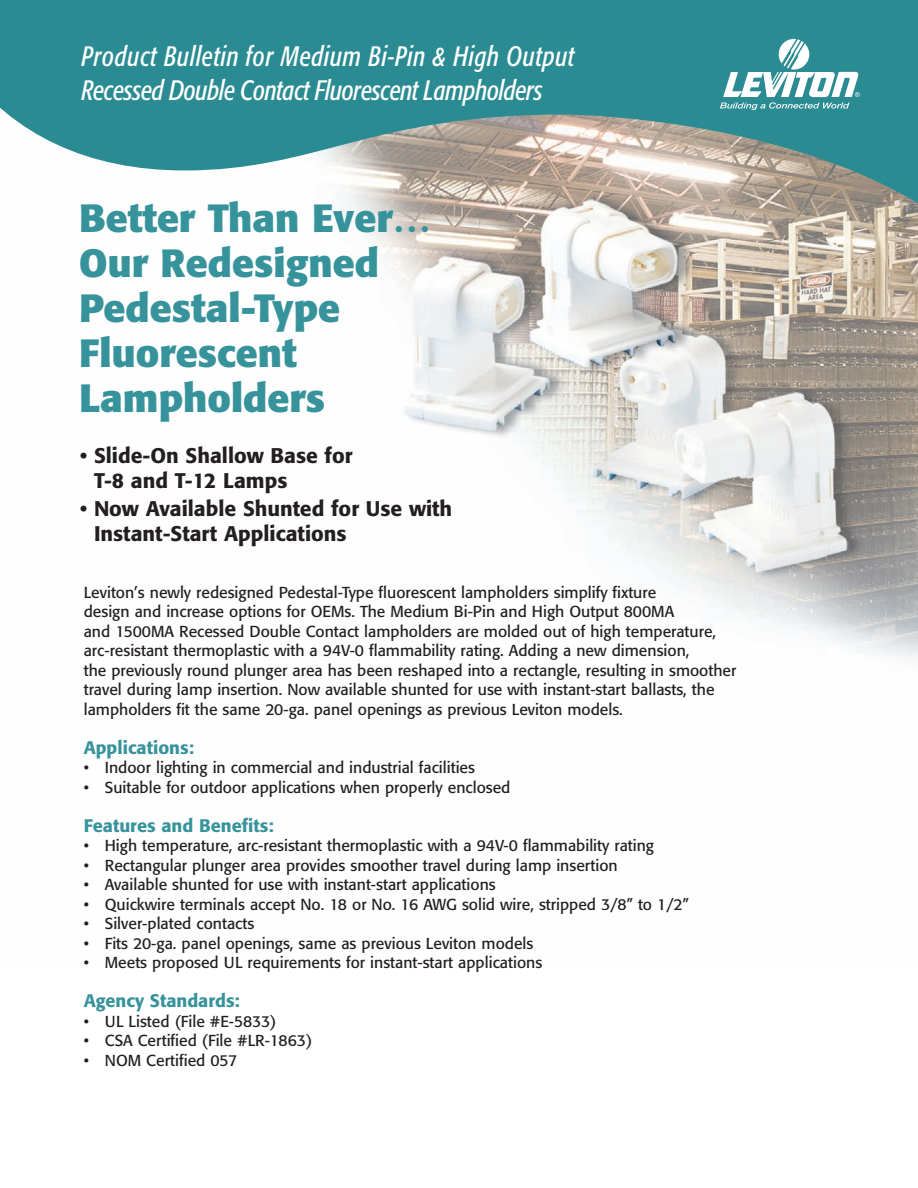
<style>
.page{position:relative;width:918px;height:1188px;background:#fff}
.page>*{position:absolute;margin:0;border:0;box-sizing:border-box;transform-origin:0 0}
.t1{font:700 39px/45px "Formata";color:#37939b}
.t2{font:italic condensed 27.9px/33.6px "Formata";color:#fff;scale:.9 1}
.t3{font:500 21px/24.8px "Formata";color:#231f20}
.t4{font:500 18px "Formata";color:#37939b}
.t5{font:15.75px/19.5px "Formata";color:#231f20}
</style>
<div class="page">
<img style="left:360px;top:214px;width:558px;height:444px">
<svg style="left:0;top:0;width:918px;height:214px;background:#64a1a2"></svg>
<svg style="left:720px;top:39px;width:140px;height:71px"></svg>
<h2 class="t2" style="left:82px;top:42px;width:550px">Product Bulletin fo Medium Bi-Pin &amp; High Output<br>Recessed Double Contact Fluorescent Lampholders</h2>
<h1 class="t1" style="left:79px;top:199px;width:354px">Better Than Ever…<br>Our Redesigned<br>Pedestal-Type<br>Fluorescent<br>Lampholders</h1>
<h3 class="t3" style="left:94px;top:445px;width:260px;text-indent:-14px">• Slide-On Shallow Base for<br>T-8 and T-12 Lamps</h3>
<h3 class="t3" style="left:94px;top:498px;width:360px;text-indent:-14px">• Now Available Shunted for Use with<br>Instant-Start Applications</h3>
<p class="t5" style="left:84px;top:584px;width:654px">Leviton’s newly redesigned Pedestal-Type fluorescent lampholders simplify fixture<br>design and increase options for OEMs. The Medium Bi-Pin and High Output 800MA<br>and 1500MA Recessed Double Contact lampholders are molded out of high temperature, arc-resistant thermoplastic with a 94V-0 flammability rating. Adding a new dimension,<br>the previously round plunger area has been reshaped into a rectangle, resulting in smoother travel during lamp insertion. Now available shunted for use with instant-start ballasts, the lampholders fit the same 20-ga. panel openings as previous Leviton models.</p>
<p class="t4" style="left:84px;top:740px;width:112px">Applications:</p>
<p class="t5" style="left:84px;top:759px;width:393px">• Indoor lighting in commercial and industrial facilities</p>
<p class="t5" style="left:84px;top:779px;width:428px">• Suitable for outdoor applications when properly enclosed</p>
<p class="t4" style="left:84px;top:818px;width:192px">Features and Benefits:</p>
<p class="t5" style="left:84px;top:837px;width:572px">• High temperature, arc-resistant thermoplastic with a 94V-0 flammability rating</p>
<p class="t5" style="left:84px;top:857px;width:535px">• Rectangular plunger area provides smoother travel during lamp insertion</p>
<p class="t5" style="left:84px;top:876px;width:413px">• Available shunted for use with instant-start applications</p>
<p class="t5" style="left:84px;top:896px;width:607px">• Quickwire terminals accept No. 18 or No. 16 AWG solid wire, stripped 3/8” to 1/2”</p>
<p class="t5" style="left:84px;top:915px;width:172px">• Silver-plated contacts</p>
<p class="t5" style="left:84px;top:935px;width:451px">• Fits 20-ga. panel openings, same as previous Leviton models</p>
<p class="t5" style="left:84px;top:954px;width:460px">• Meets proposed UL requirements for instant-start applications</p>
<p class="t4" style="left:84px;top:993px;width:158px">Agency Standards:</p>
<p class="t5" style="left:84px;top:1013px;width:194px">• UL Listed (File #E-5833)</p>
<p class="t5" style="left:84px;top:1032px;width:230px">• CSA Certified (File #LR-1863)</p>
<p class="t5" style="left:84px;top:1052px;width:155px">• NOM Certified 057</p>
</div>
